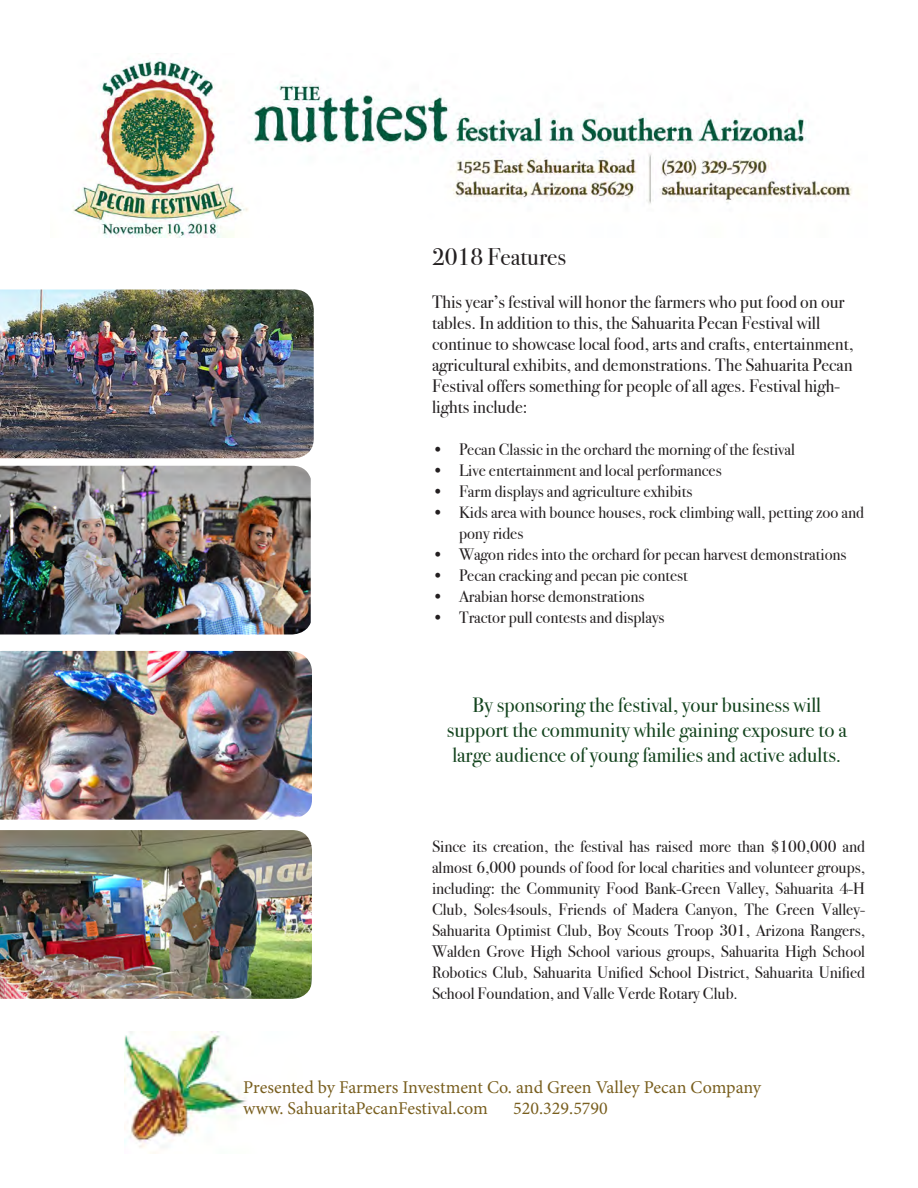
<style>
.page{position:relative;width:918px;height:1188px;background:#fff}
.page>*{position:absolute;margin:0;border:0;box-sizing:border-box;transform-origin:0 0}
.Paragraph_Style_5{font:24px "Bodoni Svty Two ITCTT";color:#231f20}
.Paragraph_Style_4{font:21px/25.2px "Bodoni Svty Two ITCTT";color:#14441e;text-align:center}
.body{font:18px/21px "Bodoni Svty Two ITCTT";color:#231f20}
.t1{font:18px/21.6px "Minion Pro";color:#785e1e}
.body-2{font:16.5px/21px "Bodoni Svty Two ITCTT";color:#231f20}
</style>
<div class="page">
<img style="left:124px;top:1031px;width:123px;height:123px">
<img style="left:72px;top:58px;width:780px;height:180px">
<img style="left:0;top:466px;width:311px;height:168px">
<img style="left:0;top:290px;width:314px;height:168px">
<img style="left:0;top:830px;width:312px;height:169px">
<img style="left:0;top:651px;width:312px;height:169px">
<p class="Paragraph_Style_5" style="left:432px;top:238px;width:136px">2018 Features</p>
<p class="body" style="left:432px;top:290px;width:423px">This year’s festival will honor the farmers who put food on our tables. In addition to this, the Sahuarita Pecan Festival will continue to showcase local food, arts and crafts, entertainment, agricultural exhibits, and demonstrations. The Sahuarita Pecan Festival offers something for people of all ages. Festival high&shy;lights include:</p>
<p class="body-2" style="left:432px;top:437px;width:365px">• Pecan Classic in the orchard the morning of the festival</p>
<p class="body-2" style="left:432px;top:458px;width:291px">• Live entertainment and local performances</p>
<p class="body-2" style="left:432px;top:479px;width:262px">• Farm displays and agriculture exhibits</p>
<p class="body-2" style="left:459px;top:500px;width:406px;text-indent:-27px">• Kids area with bounce houses, rock climbing wall, petting zoo and pony rides</p>
<p class="body-2" style="left:432px;top:542px;width:416px">• Wagon rides into the orchard for pecan harvest demonstrations</p>
<p class="body-2" style="left:432px;top:563px;width:257px">• Pecan cracking and pecan pie contest</p>
<p class="body-2" style="left:432px;top:584px;width:214px">• Arabian horse demonstrations</p>
<p class="body-2" style="left:432px;top:605px;width:234px">• Tractor pull contests and displays</p>
<p class="Paragraph_Style_4" style="left:447px;top:690px;width:401px">By sponsoring the festival, your business will support the community while gaining exposure to a large audience of young families and active adults.</p>
<p class="body-2" style="left:432px;top:834px;width:435px;text-align:justify">Since its creation, the festival has raised more than $100,000 and almost 6,000 pounds of food for local charities and volunteer groups, including: the Community Food Bank-Green Valley, Sahuarita 4-H Club, Soles4souls, Friends of Madera Canyon, The Green Valley-Sahuarita Optimist Club, Boy Scouts Troop 301, Arizona Rangers, Walden Grove High School various groups, Sahuarita High School Robotics Club, Sahuarita Unified School District, Sahuarita Unified School Foundation, and Valle Verde Rotary Club.</p>
<p class="t1" style="left:243px;top:1076px;width:519px">Presented by Farmers Investment Co. and Green Valley Pecan Company www. SahuaritaPecanFestival.com</p>
<p class="t1" style="left:513px;top:1098px;width:96px">520.329.5790</p>
</div>
